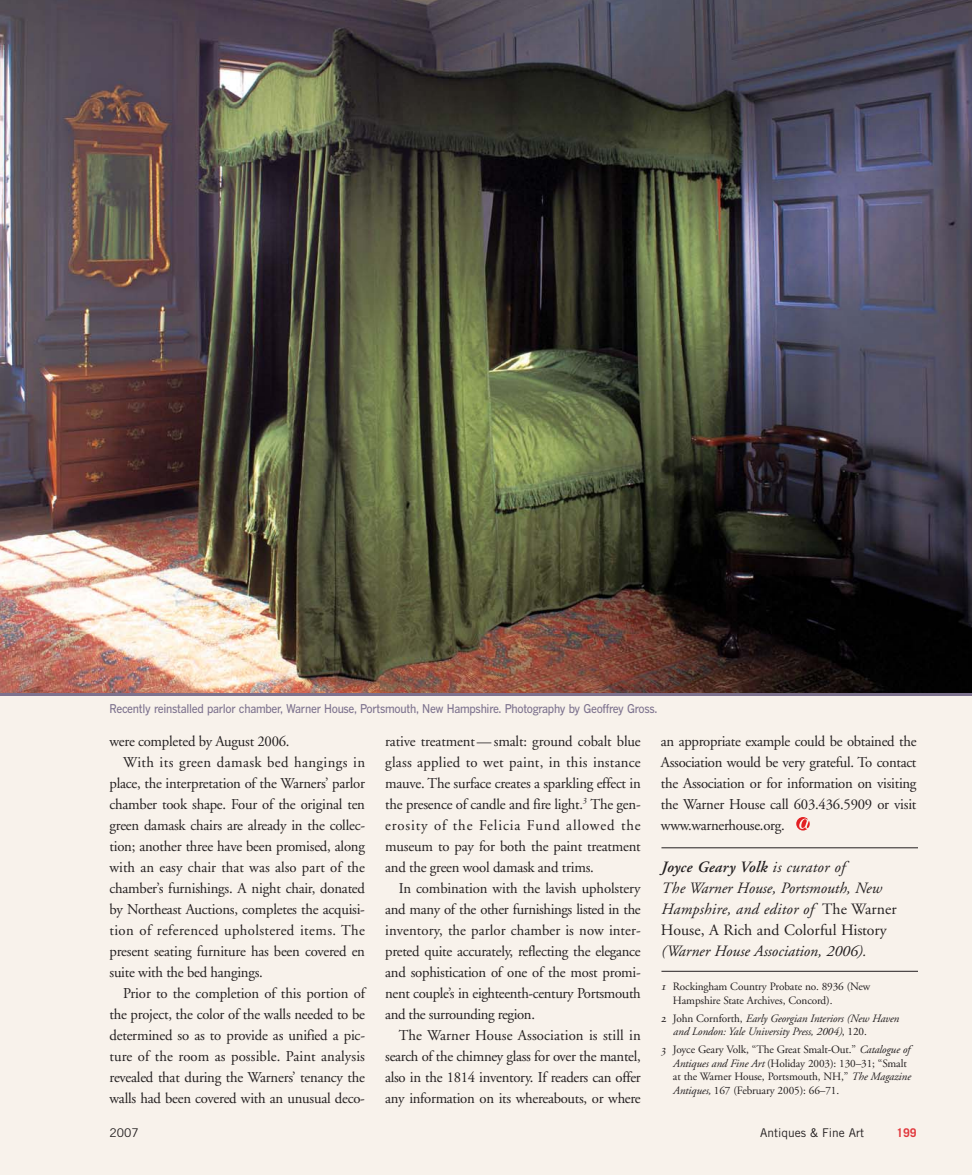
<style>
.page{position:relative;width:972px;height:1175px;background:#fff}
.page>*{position:absolute;margin:0;border:0;box-sizing:border-box;transform-origin:0 0}
.t1{font:italic 15.75px/21px "Adobe Garamond";color:#231f20}
.t2{font:15px/21px "Adobe Garamond";letter-spacing:-.015em;color:#231f20;text-align:justify}
.t3{font:15px "Adobe Garamond";letter-spacing:.025em;color:#231f20}
.t4{font:15px "Adobe Garamond";letter-spacing:.01em;color:#231f20}
.t5{font:500 12px "Benton Gothic";letter-spacing:-.025em;color:#7d728e;scale:.9 1}
.t6{font:12px "Trade Gothic";color:#231f20}
.t7{font:700 12px "Trade Gothic";color:#e1393e}
.t8{font:11.25px/13.5px "Adobe Garamond";letter-spacing:-.01em;color:#231f20}
.t9{font:italic 11.25px/13.5px "Adobe Garamond";letter-spacing:-.01em;color:#231f20}
.t10{font:9px "Sabon Italic Os F";color:#231f20}
.s1{font-weight:600}
.s2{font-style:normal}
.s3{font-family:"Sabon Italic Os F"}
.s4{font-family:"Sabon Italic Os F";font-style:normal}
.s5{font-style:italic}
</style>
<div class="page">
<div style="left:0;top:0;width:972px;height:1174px;background:#f8f2eb"></div>
<img style="left:0;top:0;width:972px;height:692px">
<hr style="left:661px;top:847px;width:257px;height:1px;background:#231f20">
<hr style="left:661px;top:971px;width:257px;height:1px;background:#231f20">
<svg style="left:796px;top:817px;width:14px;height:13px"></svg>
<p class="t5" style="left:110px;top:704px;width:610px">Recently reinstalled parlor chamber, Warner House, Portsmouth, New Hampshire. Photography by Geoffrey Gross.</p>
<p class="t2" style="left:110px;top:732px;width:182px">were completed by August 2006.</p>
<p class="t3" style="left:123px;top:756px;width:244px">With its green damask bed hangings in</p>
<p class="t2" style="left:110px;top:774px;width:257px">place, the interpretation of the Warners’ parlor</p>
<p class="t2" style="left:110px;top:795px;width:257px">chamber took shape. Four of the original ten</p>
<p class="t2" style="left:110px;top:816px;width:257px">green damask chairs are already in the collec-</p>
<p class="t2" style="left:110px;top:837px;width:257px">tion; another three have been promised, along</p>
<p class="t2" style="left:110px;top:858px;width:257px">with an easy chair that was also part of the</p>
<p class="t2" style="left:110px;top:879px;width:257px">chamber’s furnishings. A night chair, donated</p>
<p class="t2" style="left:110px;top:900px;width:257px">by Northeast Auctions, completes the acquisi-</p>
<p class="t3" style="left:110px;top:924px;width:257px">tion of referenced upholstered items. The</p>
<p class="t2" style="left:110px;top:942px;width:257px">present seating furniture has been covered en</p>
<p class="t2" style="left:110px;top:963px;width:155px">suite with the bed hangings.</p>
<p class="t2" style="left:123px;top:984px;width:244px">Prior to the completion of this portion of</p>
<p class="t2" style="left:110px;top:1005px;width:257px">the project, the color of the walls needed to be</p>
<p class="t2" style="left:110px;top:1026px;width:257px">determined so as to provide as unified a pic-</p>
<p class="t4" style="left:110px;top:1050px;width:257px">ture of the room as possible. Paint analysis</p>
<p class="t2" style="left:110px;top:1068px;width:257px">revealed that during the Warners’ tenancy the</p>
<p class="t2" style="left:110px;top:1089px;width:257px">walls had been covered with an unusual deco-</p>
<p class="t2" style="left:385px;top:732px;width:257px">rative treatment — smalt: ground cobalt blue glass applied to wet paint, in this instance mauve. The surface creates a sparkling effect in the presence of candle and fire light.</p>
<p class="t10" style="left:583px;top:795px;width:6px">3</p>
<p class="t2" style="left:385px;top:795px;width:257px;text-indent:205px">The gen&shy;erosity of the Felicia Fund allowed the museum to pay for both the paint treatment and the green wool damask and trims.</p>
<p class="t2" style="left:385px;top:879px;width:257px;text-indent:14px">In combination with the lavish upholstery and many of the other furnishings listed in the inventory, the parlor chamber is now inter&shy;preted quite accurately, reflecting the elegance and sophistication of one of the most promi&shy;nent couple’s in eighteenth-century Portsmouth and the surrounding region.</p>
<p class="t2" style="left:385px;top:1026px;width:257px;text-indent:14px">The Warner House Association is still in search of the chimney glass for over the mantel, also in the 1814 inventory. If readers can offer any information on its whereabouts, or where</p>
<p class="t2" style="left:661px;top:732px;width:257px">an appropriate example could be obtained the Association would be very grateful. To contact the Association or for information on visiting the Warner House call 603.436.5909 or visit www.warnerhouse.org.</p>
<p class="t1" style="left:661px;top:857px;width:237px"><span class="s1">Joyce Geary Volk</span> is curator of<br>The Warner House, Portsmouth, New Hampshire, and editor of <span class="s2">The Warner House, A Rich and Colorful History</span></p>
<p class="t1" style="left:661px;top:941px;width:207px">(Warner House Association, 2006).</p>
<p class="t8" style="left:673px;top:981px;width:199px;text-indent:-12px"><span class="s3">1</span> Rockingham Country Probate no. 8936 (New<br>Hampshire State Archives, Concord).</p>
<p class="t9" style="left:673px;top:1012px;width:227px;text-indent:-12px"><span class="s4">2</span> <span class="s2">John Cornforth,</span> Early Georgian Interiors (New Haven and London: Yale University Press, 2004)<span class="s2">, 120.</span></p>
<p class="t8" style="left:673px;top:1044px;width:239px;text-indent:-12px"><span class="s3">3</span> Joyce Geary Volk, “The Great Smalt-Out.” <span class="s5">Catalogue of Antiques and Fine Art</span> (Holiday 2003): 130–31; “Smalt at the Warner House, Portsmouth, NH,” <span class="s5">The Magazine Antiques,</span> 167 (February 2005): 66–71.</p>
<p class="t6" style="left:110px;top:1128px;width:31px">2007</p>
<p class="t6" style="left:760px;top:1128px;width:106px">Antiques &amp; Fine Art</p>
<p class="t7" style="left:896px;top:1128px;width:22px">199</p>
</div>
